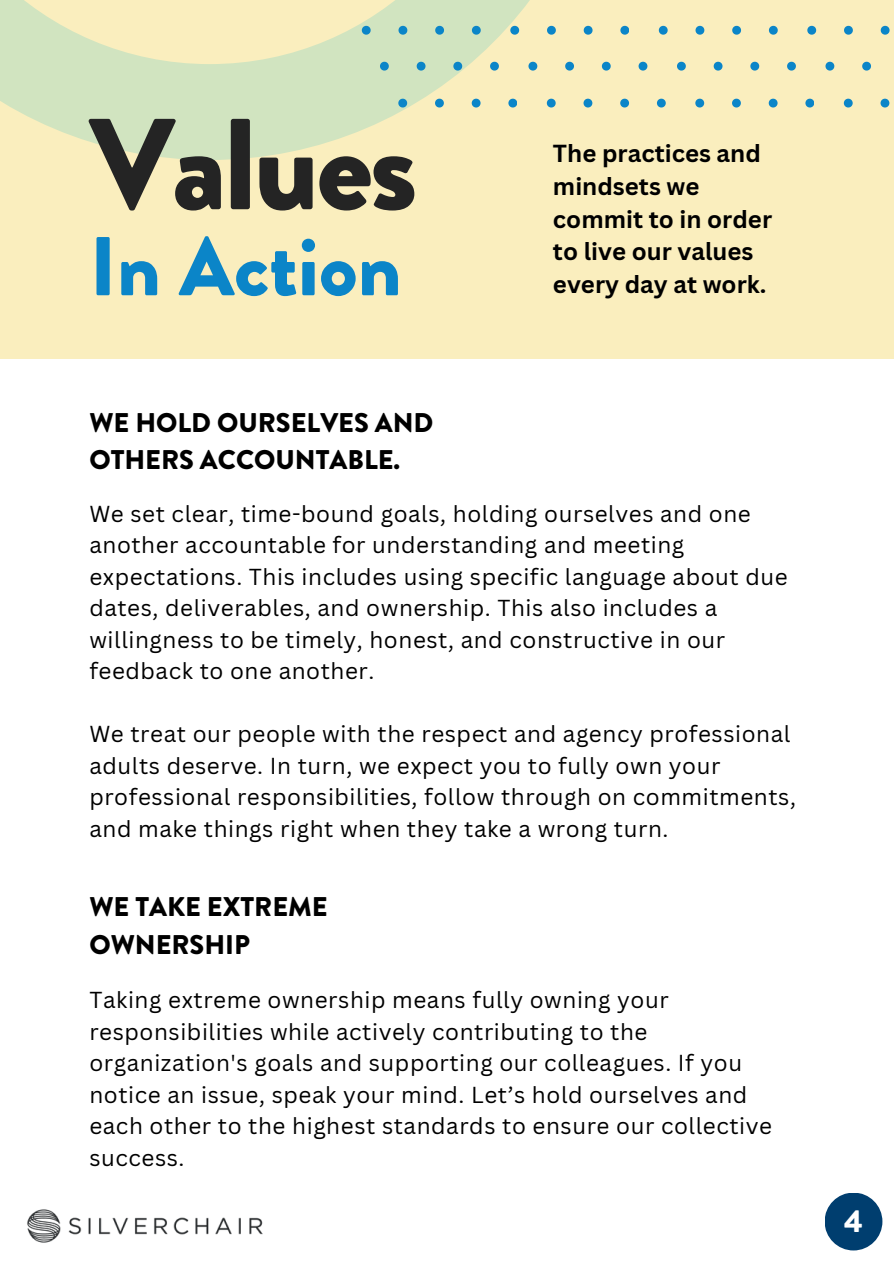
<style>
.page{position:relative;width:894px;height:1264px;background:#fff}
.page>*{position:absolute;margin:0;border:0;box-sizing:border-box;transform-origin:0 0}
.t1{font:900 129px "Brandon Grotesque";letter-spacing:-.025em;color:#242424}
.t2{font:900 83.1px "Brandon Grotesque";color:#0b85c8}
.t3{font:900 31.35px "Brandon Grotesque";color:#fff}
.t4{font:900 27px/37.2px "Brandon Grotesque";color:#000}
.t5{font:700 24px/32.7px "Canva Sans";color:#000}
.t6{font:22.5px/31.5px "Canva Sans";letter-spacing:.025em;color:#000}
</style>
<div class="page">
<div style="left:0;top:0;width:893px;height:358px;background:#faeebe"></div>
<svg style="left:0;top:0;width:608px;height:160px;fill:#d1e4bf"></svg>
<img style="left:27px;top:1209px;width:236px;height:34px">
<div style="left:824px;top:1192px;width:58px;height:58px;background:#003e6f;border-radius:50%"></div>
<svg style="left:380px;top:62px;width:8px;height:9px"></svg>
<svg style="left:416px;top:62px;width:9px;height:9px"></svg>
<svg style="left:453px;top:62px;width:9px;height:9px"></svg>
<svg style="left:490px;top:62px;width:8px;height:9px"></svg>
<svg style="left:398px;top:99px;width:9px;height:8px"></svg>
<svg style="left:435px;top:99px;width:8px;height:8px"></svg>
<svg style="left:471px;top:99px;width:9px;height:8px"></svg>
<svg style="left:508px;top:99px;width:8px;height:8px"></svg>
<svg style="left:528px;top:62px;width:9px;height:9px"></svg>
<svg style="left:565px;top:62px;width:9px;height:9px"></svg>
<svg style="left:601px;top:62px;width:9px;height:9px"></svg>
<svg style="left:638px;top:62px;width:9px;height:9px"></svg>
<svg style="left:546px;top:99px;width:9px;height:8px"></svg>
<svg style="left:583px;top:99px;width:9px;height:8px"></svg>
<svg style="left:620px;top:99px;width:9px;height:8px"></svg>
<svg style="left:657px;top:99px;width:8px;height:8px"></svg>
<svg style="left:677px;top:62px;width:8px;height:9px"></svg>
<svg style="left:713px;top:62px;width:9px;height:9px"></svg>
<svg style="left:750px;top:62px;width:9px;height:9px"></svg>
<svg style="left:787px;top:62px;width:8px;height:9px"></svg>
<svg style="left:695px;top:99px;width:9px;height:8px"></svg>
<svg style="left:732px;top:99px;width:8px;height:8px"></svg>
<svg style="left:768px;top:99px;width:9px;height:8px"></svg>
<svg style="left:805px;top:99px;width:8px;height:8px"></svg>
<svg style="left:825px;top:62px;width:9px;height:9px"></svg>
<svg style="left:862px;top:62px;width:8px;height:9px"></svg>
<svg style="left:843px;top:99px;width:9px;height:8px"></svg>
<svg style="left:880px;top:99px;width:9px;height:8px"></svg>
<svg style="left:362px;top:26px;width:8px;height:9px"></svg>
<svg style="left:398px;top:26px;width:9px;height:9px"></svg>
<svg style="left:435px;top:26px;width:9px;height:9px"></svg>
<svg style="left:472px;top:26px;width:8px;height:9px"></svg>
<svg style="left:510px;top:26px;width:9px;height:9px"></svg>
<svg style="left:547px;top:26px;width:8px;height:9px"></svg>
<svg style="left:583px;top:26px;width:9px;height:9px"></svg>
<svg style="left:620px;top:26px;width:8px;height:9px"></svg>
<svg style="left:658px;top:26px;width:9px;height:9px"></svg>
<svg style="left:695px;top:26px;width:9px;height:9px"></svg>
<svg style="left:732px;top:26px;width:8px;height:9px"></svg>
<svg style="left:768px;top:26px;width:9px;height:9px"></svg>
<svg style="left:807px;top:26px;width:8px;height:9px"></svg>
<svg style="left:844px;top:26px;width:8px;height:9px"></svg>
<svg style="left:880px;top:26px;width:9px;height:9px"></svg>
<p class="t1" style="left:89px;top:74px;width:330px">Values</p>
<p class="t2" style="left:89px;top:208px;width:313px">In Action</p>
<p class="t4" style="left:89px;top:404px;width:345px">WE HOLD OURSELVES AND<br>OTHERS ACCOUNTABLE.</p>
<p class="t5" style="left:553px;top:137px;width:220px">The practices and mindsets we commit to in order to live our values every day at work.</p>
<p class="t6" style="left:89px;top:497px;width:699px">We set clear, time-bound goals, holding ourselves and one another accountable for understanding and meeting expectations. This includes using specific language about due dates, deliverables, and ownership. This also includes a willingness to be timely, honest, and constructive in our feedback to one another.</p>
<p class="t6" style="left:89px;top:718px;width:708px">We treat our people with the respect and agency professional adults deserve. In turn, we expect you to fully own your professional responsibilities, follow through on commitments, and make things right when they take a wrong turn.</p>
<p class="t4" style="left:89px;top:888px;width:240px">WE TAKE EXTREME<br>OWNERSHIP</p>
<h1 class="t6" style="left:89px;top:983px;width:684px">Taking extreme ownership means fully owning your responsibilities while actively contributing to the organization's goals and supporting our colleagues. If you notice an issue, speak your mind. Let’s hold ourselves and each other to the highest standards to ensure our collective success.</h1>
<p class="t3" style="left:843px;top:1199px;width:20px">4</p>
</div>
